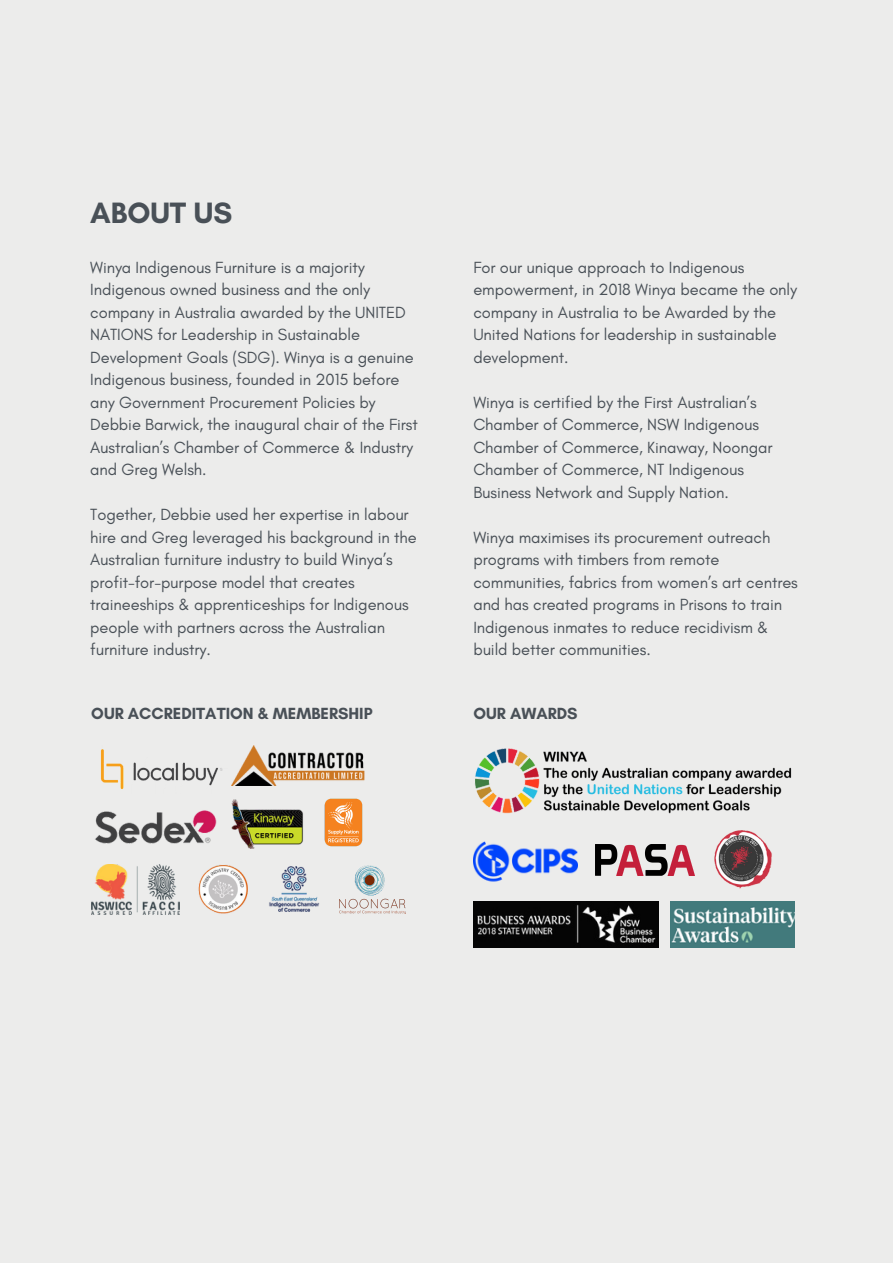
<style>
.page{position:relative;width:893px;height:1264px;background:#fff}
.page>*{position:absolute;margin:0;border:0;box-sizing:border-box;transform-origin:0 0}
.t1{font:700 30px "Glacial Indifference";color:#495057}
.t2{font:16.5px/22.5px "Glacial Indifference";letter-spacing:-.005em;color:#495057}
.t3{font:700 16.5px "Glacial Indifference";color:#495057}
</style>
<div class="page">
<div style="left:0;top:0;width:892px;height:1262px;background:#ececeb"></div>
<img style="left:324px;top:798px;width:39px;height:49px">
<img style="left:232px;top:799px;width:71px;height:49px">
<img style="left:339px;top:865px;width:66px;height:48px">
<img style="left:91px;top:864px;width:88px;height:50px">
<img style="left:198px;top:865px;width:50px;height:49px">
<img style="left:95px;top:810px;width:121px;height:34px">
<img style="left:101px;top:749px;width:122px;height:40px">
<img style="left:232px;top:745px;width:132px;height:40px">
<img style="left:269px;top:866px;width:51px;height:46px">
<img style="left:595px;top:844px;width:99px;height:31px">
<img style="left:473px;top:901px;width:186px;height:46px">
<img style="left:670px;top:901px;width:124px;height:46px">
<img style="left:714px;top:830px;width:58px;height:58px">
<img style="left:475px;top:748px;width:317px;height:66px">
<img style="left:473px;top:841px;width:105px;height:40px">
<p class="t1" style="left:90px;top:194px;width:144px">ABOUT US</p>
<p class="t2" style="left:90px;top:256px;width:329px">Winya Indigenous Furniture is a majority Indigenous owned business and the only company in Australia awarded by the UNITED NATIONS for Leadership in Sustainable Development Goals (SDG). Winya is a genuine Indigenous business, founded in 2015 before any Government Procurement Policies by Debbie Barwick, the inaugural chair of the First Australian’s Chamber of Commerce &amp; Industry and Greg Welsh.</p>
<p class="t2" style="left:90px;top:503px;width:328px">Together, Debbie used her expertise in labour hire and Greg leveraged his background in the Australian furniture industry to build Winya’s profit-for-purpose model that creates traineeships &amp; apprenticeships for Indigenous people with partners across the Australian furniture industry.</p>
<p class="t2" style="left:473px;top:256px;width:325px">For our unique approach to Indigenous empowerment, in 2018 Winya became the only company in Australia to be Awarded by the United Nations for leadership in sustainable development.</p>
<p class="t2" style="left:473px;top:391px;width:300px">Winya is certified by the First Australian’s Chamber of Commerce, NSW Indigenous Chamber of Commerce, Kinaway, Noongar Chamber of Commerce, NT Indigenous Business Network and Supply Nation.</p>
<p class="t2" style="left:473px;top:525px;width:326px">Winya maximises its procurement outreach programs with timbers from remote communities, fabrics from women’s art centres and has created programs in Prisons to train Indigenous inmates to reduce recidivism &amp; build better communities.</p>
<p class="t3" style="left:91px;top:703px;width:283px">OUR ACCREDITATION &amp; MEMBERSHIP</p>
<p class="t3" style="left:473px;top:703px;width:106px">OUR AWARDS</p>
</div>
